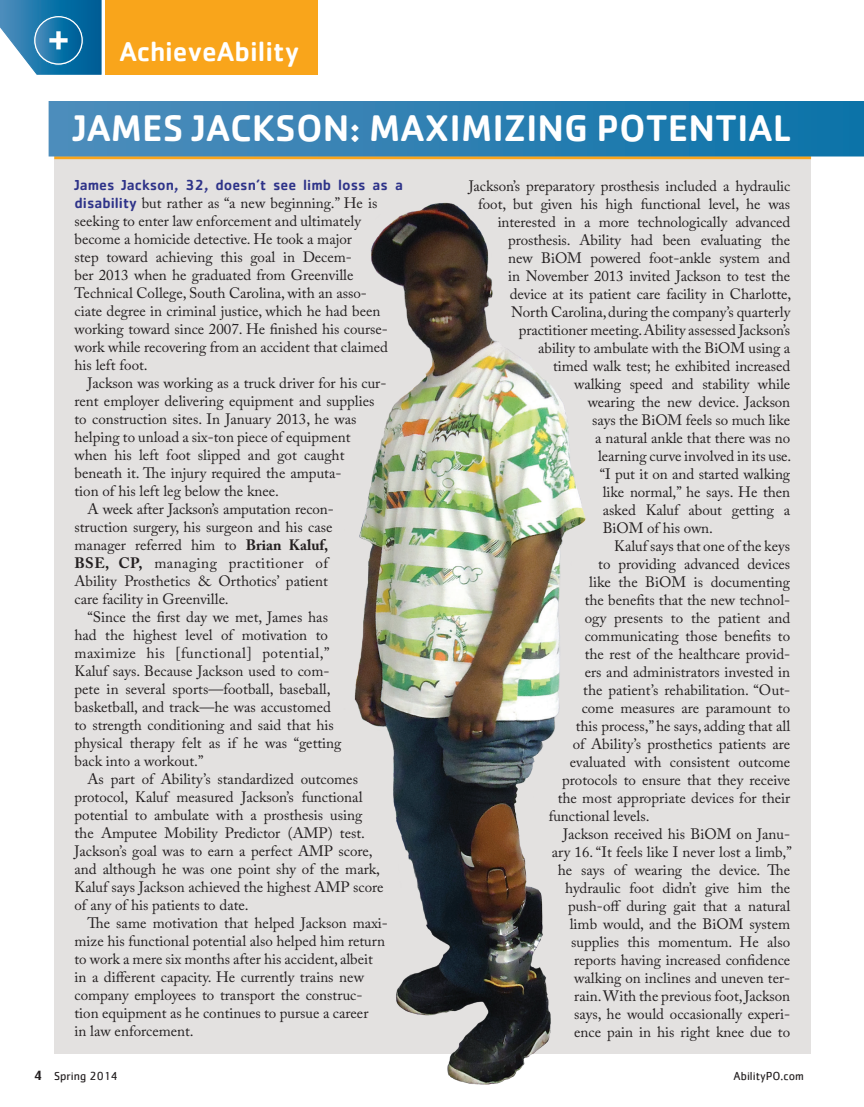
<style>
.page{position:relative;width:864px;height:1107px;background:#fff}
.page>*{position:absolute;margin:0;border:0;box-sizing:border-box;transform-origin:0 0}
.t1{font:500 38.4px "Cachet Std";color:#fff}
.t2{font:500 28.05px "Cachet Std";color:#fff}
.t3{font:15px/18px "Adobe Caslon Pro";color:#231f20}
.t4{font:15px "Adobe Caslon Pro";letter-spacing:.03em;color:#231f20}
.t5{font:500 15px "Cachet Std";color:#2e3389}
.t6{font:12px "Cachet";color:#231f20}
.s1{font-family:"Cachet Std";font-weight:500;color:#2e3389}
.s2{font-weight:700}
.s3{font-family:"Dax OT";font-weight:700;font-size:13.5px}
</style>
<div class="page">
<svg style="left:0;top:0;width:102px;height:75px;background:#3c89b5"></svg>
<div style="left:54px;top:156px;width:757px;height:898px;background:#e3e1e0"></div>
<hr style="left:54px;top:156px;width:757px;height:3px;background:#f9a51b">
<div style="left:105px;top:0;width:212px;height:75px;background:#f9a51b"></div>
<img style="left:76px;top:159px;width:730px;height:926px">
<svg style="left:49px;top:101px;width:815px;height:56px;background:#2f80b1"></svg>
<h2 class="t2" style="left:119px;top:34px;width:182px">AchieveAbility</h2>
<h1 class="t1" style="left:73px;top:104px;width:719px">JAMES JACKSON: MAXIMIZING POTENTIAL</h1>
<p class="t3" style="left:469px;top:177px;width:323px">Jackson’s preparatory prosthesis included a hydraulic</p>
<p class="t3" style="left:478px;top:195px;width:314px">foot, but given his high functional level, he was</p>
<p class="t3" style="left:498px;top:213px;width:294px">interested in a more technologically advanced</p>
<p class="t3" style="left:508px;top:231px;width:283px">prosthesis. Ability had been evaluating the</p>
<p class="t3" style="left:508px;top:249px;width:283px">new BiOM powered foot-ankle system and</p>
<p class="t3" style="left:508px;top:267px;width:284px">in November 2013 invited Jackson to test the</p>
<p class="t3" style="left:510px;top:285px;width:283px">device at its patient care facility in Charlotte,</p>
<p class="t3" style="left:511px;top:303px;width:280px">North Carolina, during the company’s quarterly</p>
<p class="t3" style="left:519px;top:321px;width:273px">practitioner meeting. Ability assessed Jackson’s</p>
<p class="t3" style="left:538px;top:339px;width:253px">ability to ambulate with the BiOM using a</p>
<p class="t3" style="left:553px;top:357px;width:239px">timed walk test; he exhibited increased</p>
<p class="t3" style="left:574px;top:375px;width:217px">walking speed and stability while</p>
<p class="t3" style="left:588px;top:393px;width:204px">wearing the new device. Jackson</p>
<p class="t3" style="left:592px;top:411px;width:200px">says the BiOM feels so much like</p>
<p class="t3" style="left:595px;top:429px;width:196px">a natural ankle that there was no</p>
<p class="t3" style="left:598px;top:447px;width:195px">learning curve involved in its use.</p>
<p class="t3" style="left:600px;top:465px;width:192px">“I put it on and started walking</p>
<p class="t3" style="left:603px;top:483px;width:189px">like normal,” he says. He then</p>
<p class="t3" style="left:603px;top:501px;width:189px">asked Kaluf about getting a</p>
<p class="t3" style="left:603px;top:519px;width:112px">BiOM of his own.</p>
<p class="t3" style="left:614px;top:537px;width:178px">Kaluf says that one of the keys</p>
<p class="t3" style="left:598px;top:555px;width:193px">to providing advanced devices</p>
<p class="t3" style="left:589px;top:573px;width:202px">like the BiOM is documenting</p>
<p class="t3" style="left:585px;top:591px;width:207px">the benefits that the new technol-</p>
<p class="t3" style="left:585px;top:609px;width:207px">ogy presents to the patient and</p>
<p class="t3" style="left:585px;top:627px;width:207px">communicating those benefits to</p>
<p class="t3" style="left:585px;top:645px;width:207px">the rest of the healthcare provid-</p>
<p class="t3" style="left:585px;top:663px;width:207px">ers and administrators invested in</p>
<p class="t3" style="left:583px;top:681px;width:208px">the patient’s rehabilitation. “Out-</p>
<p class="t3" style="left:582px;top:699px;width:210px">come measures are paramount to</p>
<p class="t3" style="left:576px;top:717px;width:216px">this process,” he says, adding that all</p>
<p class="t3" style="left:573px;top:735px;width:219px">of Ability’s prosthetics patients are</p>
<p class="t3" style="left:570px;top:753px;width:222px">evaluated with consistent outcome</p>
<p class="t3" style="left:562px;top:771px;width:229px">protocols to ensure that they receive</p>
<p class="t3" style="left:558px;top:789px;width:234px">the most appropriate devices for their</p>
<p class="t3" style="left:549px;top:807px;width:102px">functional levels.</p>
<p class="t3" style="left:563px;top:825px;width:229px">Jackson received his BiOM on Janu-</p>
<p class="t3" style="left:552px;top:843px;width:242px">ary 16. “It feels like I never lost a limb,”</p>
<p class="t3" style="left:558px;top:861px;width:234px">he says of wearing the device. The</p>
<p class="t3" style="left:565px;top:879px;width:226px">hydraulic foot didn’t give him the</p>
<p class="t3" style="left:568px;top:897px;width:223px">push-off during gait that a natural</p>
<p class="t3" style="left:570px;top:915px;width:222px">limb would, and the BiOM system</p>
<p class="t3" style="left:571px;top:933px;width:221px">supplies this momentum. He also</p>
<p class="t3" style="left:574px;top:951px;width:218px">reports having increased confidence</p>
<p class="t3" style="left:574px;top:969px;width:217px">walking on inclines and uneven ter-</p>
<p class="t3" style="left:574px;top:987px;width:218px">rain. With the previous foot, Jackson</p>
<p class="t3" style="left:574px;top:1005px;width:218px">says, he would occasionally experi-</p>
<p class="t3" style="left:574px;top:1023px;width:217px">ence pain in his right knee due to</p>
<p class="t5" style="left:75px;top:176px;width:330px">James Jackson, 32, doesn’t see limb loss as a</p>
<p class="t3" style="left:75px;top:194px;width:315px"><span class="s1">disability</span> but rather as “a new beginning.” He is seeking to enter law enforcement and ultimately become a homicide detective. He took a major<br>step toward achieving this goal in Decem-<br>ber 2013 when he graduated from Greenville Technical College, South Carolina, with an asso&shy;ciate degree in criminal justice, which he had been working toward since 2007. He finished his course&shy;work while recovering from an accident that claimed his left foot.</p>
<p class="t3" style="left:87px;top:374px;width:300px">Jackson was working as a truck driver for his cur-</p>
<p class="t3" style="left:75px;top:392px;width:301px">rent employer delivering equipment and supplies</p>
<p class="t3" style="left:75px;top:410px;width:284px">to construction sites. In January 2013, he was</p>
<p class="t3" style="left:75px;top:428px;width:277px">helping to unload a six-ton piece of equipment</p>
<p class="t3" style="left:75px;top:446px;width:272px">when his left foot slipped and got caught</p>
<p class="t3" style="left:75px;top:464px;width:269px">beneath it. The injury required the amputa-</p>
<p class="t3" style="left:75px;top:482px;width:206px">tion of his left leg below the knee.</p>
<p class="t3" style="left:87px;top:500px;width:248px">A week after Jackson’s amputation recon-</p>
<p class="t3" style="left:75px;top:518px;width:260px">struction surgery, his surgeon and his case</p>
<p class="t3" style="left:75px;top:536px;width:255px">manager referred him to <span class="s2">Brian Kaluf,</span></p>
<p class="t4" style="left:75px;top:554px;width:255px"><span class="s2">BSE, CP,</span> managing practitioner of</p>
<p class="t3" style="left:75px;top:572px;width:255px">Ability Prosthetics &amp; Orthotics’ patient</p>
<p class="t3" style="left:75px;top:590px;width:156px">care facility in Greenville.</p>
<p class="t3" style="left:87px;top:608px;width:242px">“Since the first day we met, James has</p>
<p class="t3" style="left:75px;top:626px;width:255px">had the highest level of motivation to</p>
<p class="t4" style="left:75px;top:644px;width:257px">maximize his [functional] potential,”</p>
<p class="t3" style="left:75px;top:662px;width:257px">Kaluf says. Because Jackson used to com-</p>
<p class="t3" style="left:75px;top:680px;width:258px">pete in several sports—football, baseball,</p>
<p class="t3" style="left:75px;top:698px;width:258px">basketball, and track—he was accustomed</p>
<p class="t3" style="left:75px;top:716px;width:261px">to strength conditioning and said that his</p>
<p class="t3" style="left:75px;top:734px;width:268px">physical therapy felt as if he was “getting</p>
<p class="t3" style="left:75px;top:752px;width:131px">back into a workout.”</p>
<p class="t3" style="left:87px;top:770px;width:272px">As part of Ability’s standardized outcomes</p>
<p class="t3" style="left:75px;top:788px;width:289px">protocol, Kaluf measured Jackson’s functional</p>
<p class="t3" style="left:75px;top:806px;width:289px">potential to ambulate with a prosthesis using</p>
<p class="t3" style="left:75px;top:824px;width:292px">the Amputee Mobility Predictor (AMP) test.</p>
<p class="t3" style="left:75px;top:842px;width:300px">Jackson’s goal was to earn a perfect AMP score,</p>
<p class="t3" style="left:75px;top:860px;width:307px">and although he was one point shy of the mark,</p>
<p class="t3" style="left:75px;top:878px;width:310px">Kaluf says Jackson achieved the highest AMP score</p>
<p class="t3" style="left:75px;top:896px;width:176px">of any of his patients to date.</p>
<p class="t3" style="left:87px;top:914px;width:302px">The same motivation that helped Jackson maxi-</p>
<p class="t3" style="left:75px;top:932px;width:312px">mize his functional potential also helped him return</p>
<p class="t3" style="left:75px;top:950px;width:300px">to work a mere six months after his accident, albeit</p>
<p class="t3" style="left:75px;top:968px;width:291px">in a different capacity. He currently trains new</p>
<p class="t3" style="left:75px;top:986px;width:290px">company employees to transport the construc-</p>
<p class="t3" style="left:75px;top:1004px;width:295px">tion equipment as he continues to pursue a career</p>
<p class="t3" style="left:75px;top:1022px;width:121px">in law enforcement.</p>
<p class="t6" style="left:35px;top:1069px;width:84px"><span class="s3">4</span> Spring 2014</p>
<p class="t6" style="left:734px;top:1069px;width:72px">AbilityPO.com</p>
</div>
